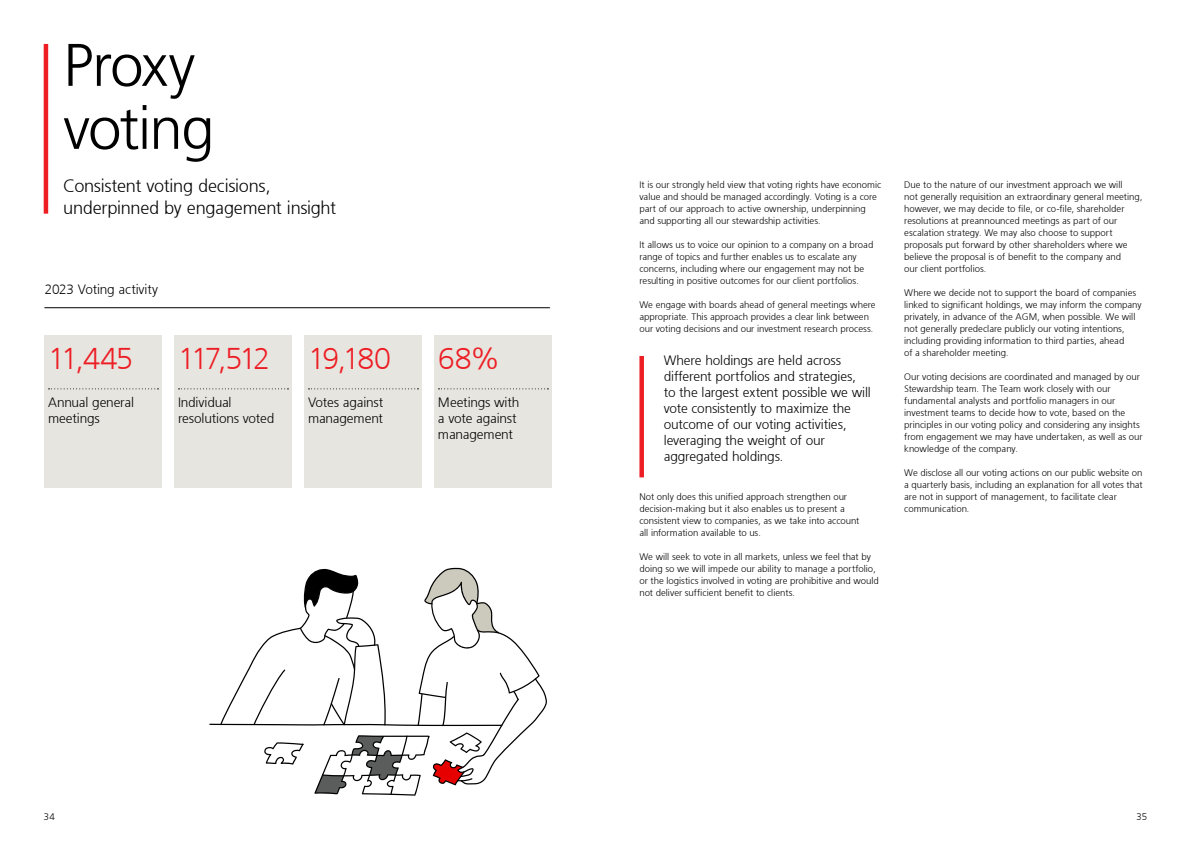
<style>
.page{position:relative;width:1191px;height:842px;background:#fff}
.page>*{position:absolute;margin:0;border:0;box-sizing:border-box;transform-origin:0 0}
.UBS_Title_60{font:300 60px/63px "Frutiger 45";letter-spacing:-.03em;color:#000}
.UBS_Subheadline_13_5{font:300 30px "Frutiger 45";letter-spacing:-.075em;color:#ed1d24}
.UBS_Infoline_18{font:300 18px/21.6px "Frutiger 45";letter-spacing:-.015em;color:#000}
.UBS_Lead_13_5{font:300 13.5px/16px "Frutiger 45";letter-spacing:-.01em;color:#000}
.UBS_Copy_text_9_5_grid{font:300 9.5px/12px "Frutiger 45";color:#000}
</style>
<div class="page">
<hr style="left:44px;top:44px;width:4px;height:170px;background:#ed1d24">
<div style="left:44px;top:336px;width:118px;height:152px;background:#e7e5df"></div>
<svg style="left:49px;top:388px;width:109px;height:1px"></svg>
<div style="left:174px;top:336px;width:117px;height:152px;background:#e7e5df"></div>
<svg style="left:178px;top:388px;width:110px;height:1px"></svg>
<div style="left:304px;top:336px;width:117px;height:152px;background:#e7e5df"></div>
<svg style="left:308px;top:388px;width:110px;height:1px"></svg>
<div style="left:434px;top:336px;width:117px;height:152px;background:#e7e5df"></div>
<svg style="left:438px;top:388px;width:110px;height:1px"></svg>
<hr style="left:44px;top:307px;width:506px;height:1px;background:#000">
<svg style="left:209px;top:567px;width:338px;height:229px"></svg>
<div style="left:639px;top:356px;width:5px;height:121px;background:#ed1d24"></div>
<p class="UBS_Title_60" style="left:63px;top:33px;width:153px">Proxy voting</p>
<p class="UBS_Infoline_18" style="left:63px;top:175px;width:274px">Consistent voting decisions, underpinned by engagement insight</p>
<p class="UBS_Lead_13_5" style="left:45px;top:281px;width:115px">2023 Voting activity</p>
<p class="UBS_Subheadline_13_5" style="left:48px;top:341px;width:86px">11,445</p>
<p class="UBS_Subheadline_13_5" style="left:178px;top:341px;width:94px">117,512</p>
<p class="UBS_Subheadline_13_5" style="left:308px;top:341px;width:84px">19,180</p>
<p class="UBS_Subheadline_13_5" style="left:438px;top:341px;width:64px">68%</p>
<p class="UBS_Lead_13_5" style="left:48px;top:394px;width:88px">Annual general meetings</p>
<p class="UBS_Lead_13_5" style="left:178px;top:394px;width:98px">Individual resolutions voted</p>
<p class="UBS_Lead_13_5" style="left:308px;top:394px;width:77px">Votes against management</p>
<p class="UBS_Lead_13_5" style="left:438px;top:394px;width:83px">Meetings with a vote against management</p>
<p class="UBS_Copy_text_9_5_grid" style="left:639px;top:179px;width:243px">It is our strongly held view that voting rights have economic value and should be managed accordingly. Voting is a core part of our approach to active ownership, underpinning and supporting all our stewardship activities.</p>
<p class="UBS_Copy_text_9_5_grid" style="left:639px;top:239px;width:235px">It allows us to voice our opinion to a company on a broad range of topics and further enables us to escalate any concerns, including where our engagement may not be resulting in positive outcomes for our client portfolios.</p>
<p class="UBS_Copy_text_9_5_grid" style="left:639px;top:299px;width:238px">We engage with boards ahead of general meetings where appropriate. This approach provides a clear link between our voting decisions and our investment research process.</p>
<p class="UBS_Lead_13_5" style="left:664px;top:353px;width:208px">Where holdings are held across different portfolios and strategies, to the largest extent possible we will vote consistently to maximize the outcome of our voting activities, leveraging the weight of our aggregated holdings.</p>
<p class="UBS_Copy_text_9_5_grid" style="left:639px;top:491px;width:221px">Not only does this unified approach strengthen our decision-making but it also enables us to present a consistent view to companies, as we take into account all information available to us.</p>
<p class="UBS_Copy_text_9_5_grid" style="left:639px;top:551px;width:241px">We will seek to vote in all markets, unless we feel that by doing so we will impede our ability to manage a portfolio, or the logistics involved in voting are prohibitive and would not deliver sufficient benefit to clients.</p>
<p class="UBS_Copy_text_9_5_grid" style="left:904px;top:179px;width:240px">Due to the nature of our investment approach we will<br>not generally requisition an extraordinary general meeting, however, we may decide to file, or co-file, shareholder resolutions at preannounced meetings as part of our escalation strategy. We may also choose to support proposals put forward by other shareholders where we believe the proposal is of benefit to the company and<br>our client portfolios.</p>
<p class="UBS_Copy_text_9_5_grid" style="left:904px;top:287px;width:239px">Where we decide not to support the board of companies linked to significant holdings, we may inform the company privately, in advance of the AGM, when possible. We will not generally predeclare publicly our voting intentions, including providing information to third parties, ahead<br>of a shareholder meeting.</p>
<p class="UBS_Copy_text_9_5_grid" style="left:904px;top:371px;width:240px">Our voting decisions are coordinated and managed by our Stewardship team. The Team work closely with our fundamental analysts and portfolio managers in our investment teams to decide how to vote, based on the principles in our voting policy and considering any insights from engagement we may have undertaken, as well as our knowledge of the company.</p>
<p class="UBS_Copy_text_9_5_grid" style="left:904px;top:467px;width:240px">We disclose all our voting actions on our public website on a quarterly basis, including an explanation for all votes that are not in support of management, to facilitate clear communication.</p>
<p class="UBS_Copy_text_9_5_grid" style="left:44px;top:811px;width:12px">34</p>
<p class="UBS_Copy_text_9_5_grid" style="left:1136px;top:811px;width:12px">35</p>
</div>
